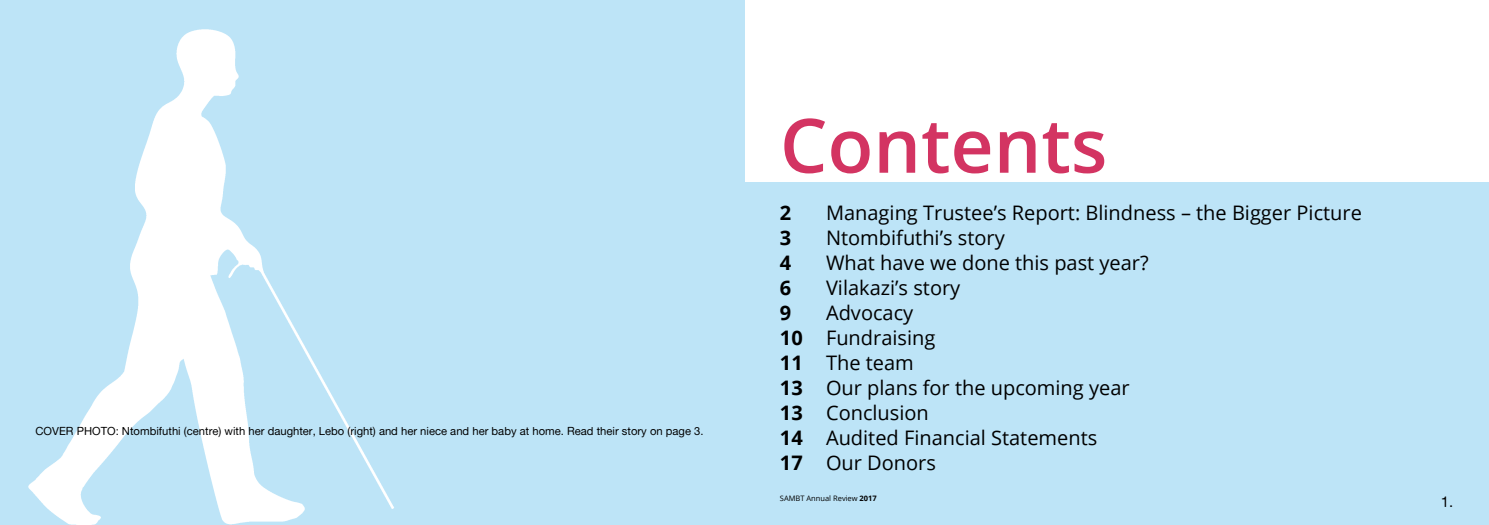
<style>
.page{position:relative;width:1489px;height:525px;background:#fff}
.page>*{position:absolute;margin:0;border:0;box-sizing:border-box;transform-origin:0 0}
.t1{font:600 75px "Open Sans";color:#d33462}
.t2{font:20px/25px "Open Sans";color:#000}
.t3{font:700 20px/25px "Open Sans";color:#000}
.t4{font:15px "Alte Haas Grotesk";color:#000}
.t5{font:11.25px "Alte Haas Grotesk";color:#000}
.t6{font:7.5px "Open Sans";color:#000}
.s1{font-weight:700}
</style>
<div class="page">
<div style="left:744px;top:182px;width:744px;height:342px;background:#bde4f7"></div>
<div style="left:0;top:0;width:744px;height:524px;background:#bde4f7"></div>
<img style="left:28px;top:29px;width:366px;height:495px">
<p class="t5" style="left:35px;top:424px;width:669px">COVER PHOTO: Ntombifuthi (centre) with her daughter, Lebo (right) and her niece and her baby at home. Read their story on page 3.</p>
<h1 class="t1" style="left:780px;top:94px;width:329px">Contents</h1>
<p class="t2" style="left:826px;top:200px;width:537px">Managing Trustee’s Report: Blindness – the Bigger Picture<br>Ntombifuthi’s story<br>What have we done this past year?<br>Vilakazi’s story<br>Advocacy<br>Fundraising<br>The team<br>Our plans for the upcoming year<br>Conclusion<br>Audited Financial Statements<br>Our Donors</p>
<p class="t3" style="left:780px;top:200px;width:24px">2<br>3<br>4<br>6<br>9<br>10<br>11<br>13<br>13<br>14<br>17</p>
<p class="t6" style="left:780px;top:493px;width:98px">SAMBT Annual Review <span class="s1">2017</span></p>
<p class="t4" style="left:1440px;top:493px;width:14px">1.</p>
</div>
